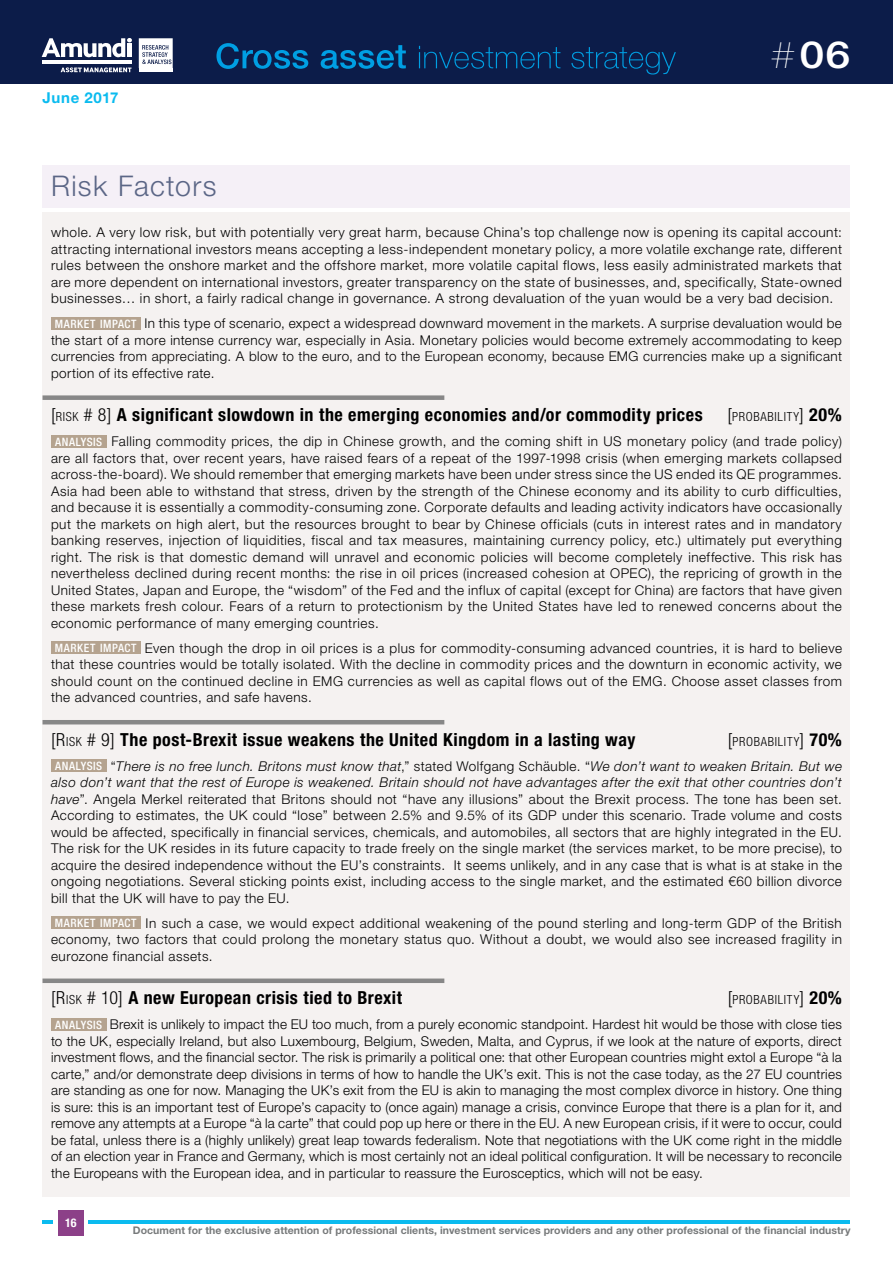
<style>
.page{position:relative;width:893px;height:1263px;background:#fff}
.page>*{position:absolute;margin:0;border:0;box-sizing:border-box;transform-origin:0 0}
.t1{font:500 37.35px "Helvetica Neue LT Std";color:#fff;scale:1.2 1}
.t2{font:300 28.5px "Helvetica Neue LT Std";letter-spacing:.045em;color:#5b6686}
.t3{font:700 condensed 18px "Helvetica Neue LT Std";letter-spacing:.03em;color:#000}
.t4{font:700 15px "Helvetica Neue LT Std";letter-spacing:.045em;color:#0bbbef}
.t5{font:300 13.5px/16.5px "Helvetica Neue LT Std";letter-spacing:.035em;color:#000;text-align:justify}
.t6{font:300 condensed 12.6px "Helvetica Neue LT Std";letter-spacing:.055em;color:#000}
.t7{font:700 condensed 12px "Helvetica Neue LT Std";color:#fff}
.t8{font:700 10.5px "Helvetica Neue LT Std";letter-spacing:.005em;color:#777a7b}
.s1{font-weight:200;font-size:37.8px}
.s2{font-weight:500;font-stretch:condensed;font-size:11.55px;color:#fff}
.s3{font-weight:300}
.s4{font-weight:300;font-size:12.6px}
.s5{font-size:18px}
.s6{font-weight:700;font-size:18px}
.s7{font-style:italic}
</style>
<div class="page">
<hr style="left:43px;top:1220px;width:807px;height:4px;background:#0bbbef">
<div style="left:54px;top:1206px;width:34px;height:34px;background:#fff"></div>
<div style="left:58px;top:1210px;width:26px;height:25px;background:#8c4088"></div>
<div style="left:0;top:0;width:893px;height:84px;background:#0c1c49"></div>
<svg style="left:216px;top:43px;width:460px;height:32px"></svg>
<hr style="left:42px;top:61px;width:90px;height:3px;background:#fff">
<svg style="left:42px;top:38px;width:90px;height:19px"></svg>
<div style="left:127px;top:43px;width:5px;height:14px;background:#fff"></div>
<svg style="left:61px;top:67px;width:71px;height:6px"></svg>
<hr style="left:139px;top:69px;width:34px;height:3px;background:#fff">
<svg style="left:139px;top:38px;width:34px;height:30px"></svg>
<div style="left:43px;top:213px;width:807px;height:984px;background:#f5f2f1"></div>
<div style="left:43px;top:395px;width:401px;height:5px;background:#878787"></div>
<hr style="left:43px;top:720px;width:401px;height:4px;background:#878787">
<div style="left:43px;top:978px;width:401px;height:5px;background:#878787"></div>
<div style="left:51px;top:435px;width:55px;height:13px;background:#b5a38f"></div>
<div style="left:51px;top:641px;width:89px;height:13px;background:#b5a38f"></div>
<div style="left:51px;top:759px;width:55px;height:13px;background:#b5a38f"></div>
<div style="left:51px;top:916px;width:89px;height:13px;background:#b5a38f"></div>
<div style="left:51px;top:1018px;width:55px;height:13px;background:#b5a38f"></div>
<div style="left:43px;top:165px;width:807px;height:42px;background:#f5f0f7"></div>
<svg style="left:42px;top:233px;width:141px;height:209px"></svg>
<p class="t4" style="left:43px;top:89px;width:78px">June 2017</p>
<h2 class="t2" style="left:51px;top:169px;width:167px">Risk Factors</h2>
<h1 class="t1" style="left:770px;top:33px;width:69px"><span class="s1">#</span>06</h1>
<p class="t5" style="left:51px;top:224px;width:792px">whole. A very low risk, but with potentially very great harm, because China’s top challenge now is opening its capital account: attracting international investors means accepting a less-independent monetary policy, a more volatile exchange rate, different rules between the onshore market and the offshore market, more volatile capital flows, less easily administrated markets that are more dependent on international investors, greater transparency on the state of businesses, and, specifically, State-owned businesses… in short, a fairly radical change in governance. A strong devaluation of the yuan would be a very bad decision.</p>
<p class="t5" style="left:51px;top:315px;width:792px"><span class="s2">MARKET IMPACT</span> In this type of scenario, expect a widespread downward movement in the markets. A surprise devaluation would be the start of a more intense currency war, especially in Asia. Monetary policies would become extremely accommodating to keep currencies from appreciating. A blow to the euro, and to the European economy, because EMG currencies make up a significant portion of its effective rate.</p>
<h3 class="t3" style="left:51px;top:404px;width:653px"><span class="s3">[</span><span class="s4">RISK</span> <span class="s3"># 8]</span> A significant slowdown in the emerging economies and/or commodity prices</h3>
<p class="t6" style="left:728px;top:409px;width:116px"><span class="s5">[</span>PROBABILITY<span class="s5">]</span> <span class="s6">20%</span></p>
<p class="t5" style="left:51px;top:433px;width:792px"><span class="s2">ANALYSIS</span> Falling commodity prices, the dip in Chinese growth, and the coming shift in US monetary policy (and trade policy) are all factors that, over recent years, have raised fears of a repeat of the 1997-1998 crisis (when emerging markets collapsed across-the-board). We should remember that emerging markets have been under stress since the US ended its QE programmes.<br>Asia had been able to withstand that stress, driven by the strength of the Chinese economy and its ability to curb difficulties, and because it is essentially a commodity-consuming zone. Corporate defaults and leading activity indicators have occasionally put the markets on high alert, but the resources brought to bear by Chinese officials (cuts in interest rates and in mandatory banking reserves, injection of liquidities, fiscal and tax measures, maintaining currency policy, etc.) ultimately put everything right. The risk is that domestic demand will unravel and economic policies will become completely ineffective. This risk has nevertheless declined during recent months: the rise in oil prices (increased cohesion at OPEC), the repricing of growth in the United States, Japan and Europe, the “wisdom” of the Fed and the influx of capital (except for China) are factors that have given these markets fresh colour. Fears of a return to protectionism by the United States have led to renewed concerns about the economic performance of many emerging countries.</p>
<p class="t5" style="left:51px;top:639px;width:792px"><span class="s2">MARKET IMPACT</span> Even though the drop in oil prices is a plus for commodity-consuming advanced countries, it is hard to believe that these countries would be totally isolated. With the decline in commodity prices and the downturn in economic activity, we should count on the continued decline in EMG currencies as well as capital flows out of the EMG. Choose asset classes from the advanced countries, and safe havens.</p>
<h3 class="t3" style="left:51px;top:728px;width:586px"><span class="s3">[R</span><span class="s4">ISK</span> <span class="s3"># 9]</span> The post-Brexit issue weakens the United Kingdom in a lasting way</h3>
<p class="t6" style="left:728px;top:734px;width:116px"><span class="s5">[</span>PROBABILITY<span class="s5">]</span> <span class="s6">70%</span></p>
<p class="t5" style="left:51px;top:757px;width:792px;text-indent:4px"><span class="s2">ANALYSIS</span> “<span class="s7">There is no free lunch. Britons must know that</span>,” stated Wolfgang Schäuble. “<span class="s7">We don’t want to weaken Britain. But we also don’t want that the rest of Europe is weakened. Britain should not have advantages after the exit that other countries don’t have</span>”. Angela Merkel reiterated that Britons should not “have any illusions” about the Brexit process. The tone has been set.<br>According to estimates, the UK could “lose” between 2.5% and 9.5% of its GDP under this scenario. Trade volume and costs would be affected, specifically in financial services, chemicals, and automobiles, all sectors that are highly integrated in the EU.<br>The risk for the UK resides in its future capacity to trade freely on the single market (the services market, to be more precise), to acquire the desired independence without the EU’s constraints. It seems unlikely, and in any case that is what is at stake in the ongoing negotiations. Several sticking points exist, including access to the single market, and the estimated €60 billion divorce bill that the UK will have to pay the EU.</p>
<p class="t5" style="left:51px;top:914px;width:792px"><span class="s2">MARKET IMPACT</span> In such a case, we would expect additional weakening of the pound sterling and long-term GDP of the British economy, two factors that could prolong the monetary status quo. Without a doubt, we would also see increased fragility in eurozone financial assets.</p>
<h3 class="t3" style="left:51px;top:987px;width:352px"><span class="s3">[R</span><span class="s4">ISK</span> <span class="s3"># 10]</span> A new European crisis tied to Brexit</h3>
<p class="t6" style="left:728px;top:992px;width:116px"><span class="s5">[</span>PROBABILITY<span class="s5">]</span> <span class="s6">20%</span></p>
<p class="t5" style="left:51px;top:1016px;width:792px"><span class="s2">ANALYSIS</span> Brexit is unlikely to impact the EU too much, from a purely economic standpoint. Hardest hit would be those with close ties to the UK, especially Ireland, but also Luxembourg, Belgium, Sweden, Malta, and Cyprus, if we look at the nature of exports, direct investment flows, and the financial sector. The risk is primarily a political one: that other European countries might extol a Europe “à la carte,” and/or demonstrate deep divisions in terms of how to handle the UK’s exit. This is not the case today, as the 27 EU countries are standing as one for now. Managing the UK’s exit from the EU is akin to managing the most complex divorce in history. One thing is sure: this is an important test of Europe’s capacity to (once again) manage a crisis, convince Europe that there is a plan for it, and remove any attempts at a Europe “à la carte” that could pop up here or there in the EU. A new European crisis, if it were to occur, could be fatal, unless there is a (highly unlikely) great leap towards federalism. Note that negotiations with the UK come right in the middle of an election year in France and Germany, which is most certainly not an ideal political configuration. It will be necessary to reconcile the Europeans with the European idea, and in particular to reassure the Eurosceptics, which will not be easy.</p>
<p class="t7" style="left:65px;top:1215px;width:13px">16</p>
<p class="t8" style="left:133px;top:1224px;width:719px">Document for the exclusive attention of professional clients, investment services providers and any other professional of the financial industry</p>
</div>
